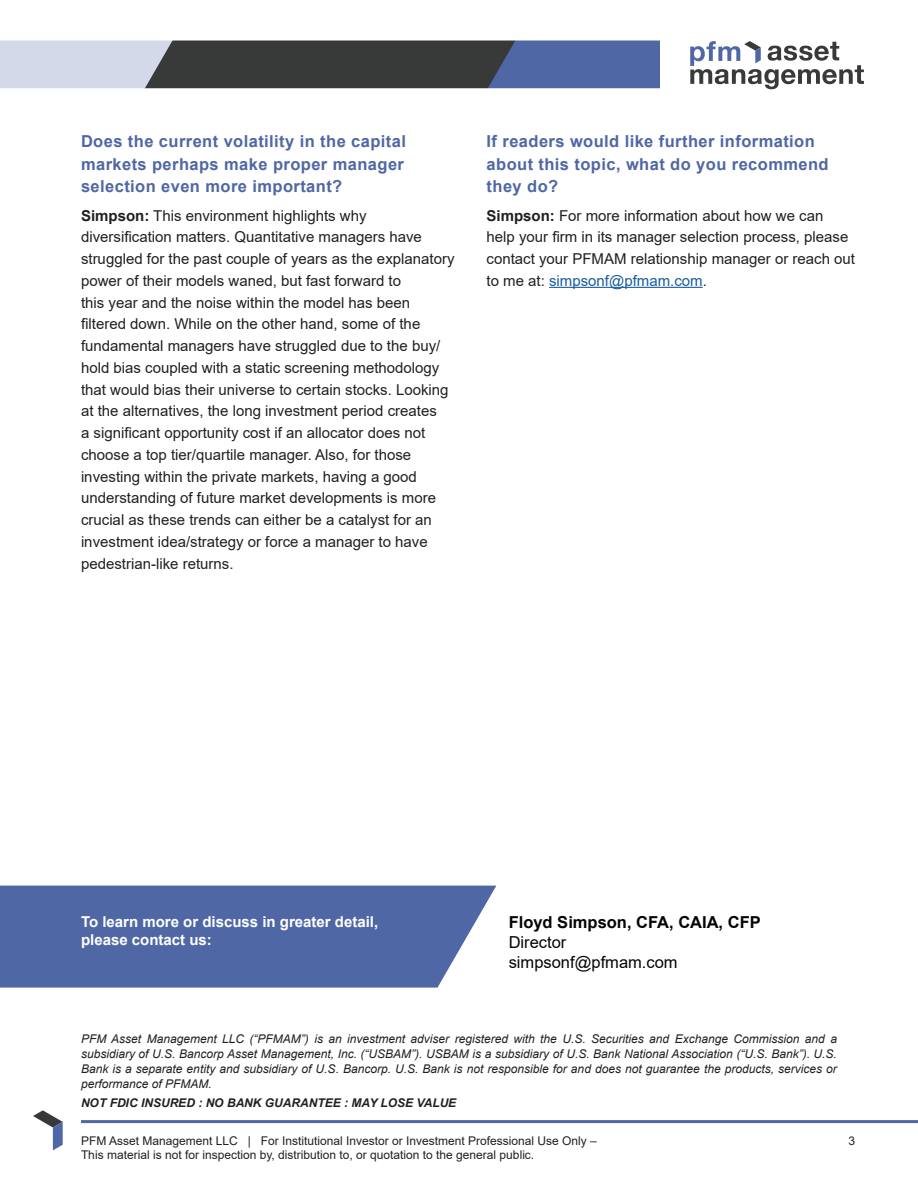
<style>
.page{position:relative;width:918px;height:1188px;background:#fff}
.page>*{position:absolute;margin:0;border:0;box-sizing:border-box;transform-origin:0 0}
.Q_A_Question{font:700 16.5px/22.5px "Arial";letter-spacing:.025em;color:#4f67a5;text-align:justify}
.t1{font:700 16.5px/19.8px "Arial";color:#040503}
.t2{font:16.5px "Arial";color:#040503}
.Body{font:15px/21.8px "Arial";color:#231f20}
.t3{font:700 15px/18px "Arial";color:#fff}
.t4{font:italic 12px/15px "Arial";color:#231f20;text-align:justify}
.t5{font:12px "Arial";color:#231f20}
.t6{font:italic 700 12px "Arial";color:#231f20}
.s1{font-weight:700}
.s2{color:#175d9e}
.s3{font-weight:400}
</style>
<div class="page">
<hr style="left:82px;top:1120px;width:836px;height:3px;background:#4f67a5">
<svg style="left:33px;top:1110px;width:30px;height:40px"></svg>
<svg style="left:690px;top:41px;width:174px;height:48px"></svg>
<div style="left:0;top:886px;width:496px;height:102px;background:#4f67a5"></div>
<svg style="left:0;top:40px;width:660px;height:49px;background:#676e80"></svg>
<hr style="left:549px;top:287px;width:154px;height:1px;background:#175d9e">
<p class="Q_A_Question" style="left:81px;top:130px;width:327px">Does the current volatility in the capital markets perhaps make proper manager selection even more important?</p>
<p class="Body" style="left:81px;top:204px;width:375px"><span class="s1">Simpson:</span> This environment highlights why diversification matters. Quantitative managers have struggled for the past couple of years as the explanatory power of their models waned, but fast forward to<br>this year and the noise within the model has been filtered down. While on the other hand, some of the fundamental managers have struggled due to the buy/ hold bias coupled with a static screening methodology that would bias their universe to certain stocks. Looking at the alternatives, the long investment period creates<br>a significant opportunity cost if an allocator does not choose a top tier/quartile manager. Also, for those investing within the private markets, having a good understanding of future market developments is more crucial as these trends can either be a catalyst for an investment idea/strategy or force a manager to have pedestrian-like returns.</p>
<p class="Q_A_Question" style="left:487px;top:130px;width:344px;text-align:left">If readers would like further information about this topic, what do you recommend they do?</p>
<p class="Body" style="left:487px;top:204px;width:370px"><span class="s1">Simpson:</span> For more information about how we can help your firm in its manager selection process, please contact your PFMAM relationship manager or reach out to me at: <span class="s2">simpsonf@pfmam.com</span>.</p>
<p class="t3" style="left:81px;top:913px;width:299px">To learn more or discuss in greater detail, please contact us:</p>
<p class="t1" style="left:509px;top:913px;width:254px">Floyd Simpson, CFA, CAIA, CFP<br><span class="s3">Director</span></p>
<p class="t2" style="left:509px;top:951px;width:170px">simpsonf@pfmam.com</p>
<p class="t4" style="left:81px;top:1031px;width:758px">PFM Asset Management LLC (“PFMAM”) is an investment adviser registered with the U.S. Securities and Exchange Commission and a subsidiary of U.S. Bancorp Asset Management, Inc. (“USBAM”). USBAM is a subsidiary of U.S. Bank National Association (“U.S. Bank”). U.S.<br>Bank is a separate entity and subsidiary of U.S. Bancorp. U.S. Bank is not responsible for and does not guarantee the products, services or performance of PFMAM.</p>
<p class="t6" style="left:81px;top:1095px;width:377px">NOT FDIC INSURED : NO BANK GUARANTEE : MAY LOSE VALUE</p>
<p class="t5" style="left:81px;top:1132px;width:517px">PFM Asset Management LLC | For Institutional Investor or Investment Professional Use Only –</p>
<p class="t5" style="left:849px;top:1132px;width:8px">3</p>
<p class="t5" style="left:81px;top:1147px;width:455px">This material is not for inspection by, distribution to, or quotation to the general public.</p>
</div>
